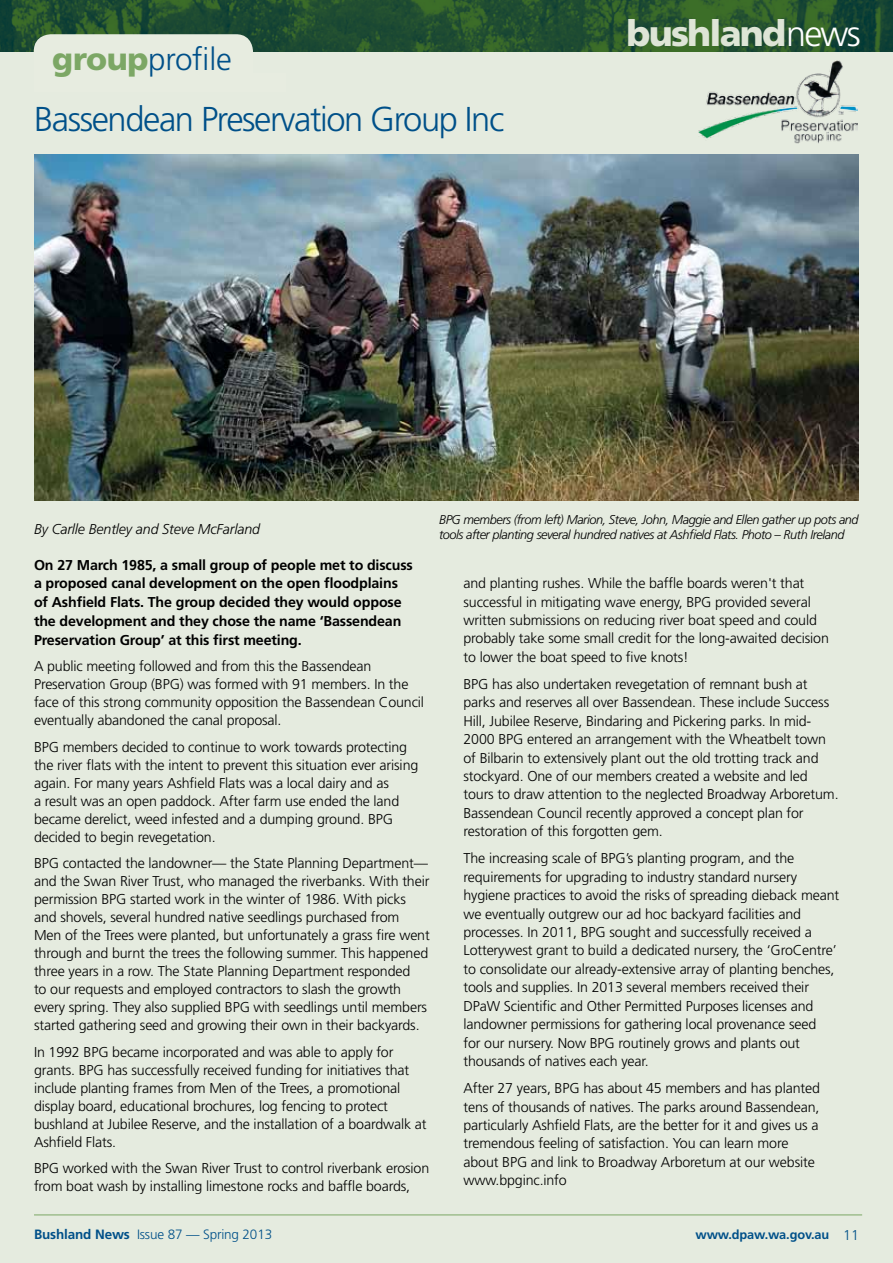
<style>
.page{position:relative;width:893px;height:1263px;background:#e5ebdf}
.page>*{position:absolute;margin:0;border:0;box-sizing:border-box;transform-origin:0 0}
.t1{font:900 36px "Frutiger";letter-spacing:-.05em;color:#dee5d6}
.t2{font:300 34.5px "Frutiger";letter-spacing:-.04em;color:#005089}
.t3{font:300 31.5px "Frutiger";letter-spacing:-.01em;color:#005089}
.t4{font:300 14.25px/18.5px "Frutiger";letter-spacing:-.01em;color:#000}
.t5{font:700 14.25px/18.8px "Frutiger";letter-spacing:-.01em;color:#000}
.t6{font:italic 300 14.25px "Frutiger";letter-spacing:-.01em;color:#000}
.t7{font:300 13.5px "Frutiger";letter-spacing:-.01em;color:#005089}
.t8{font:italic 300 12.75px/15px "Frutiger";letter-spacing:-.035em;color:#000}
.t9{font:700 12.75px "Frutiger";letter-spacing:-.01em;color:#005089}
.s1{font-weight:900;color:#7ca765}
.s2{font-weight:300;color:#fff}
.s3{font-weight:700}
.s4{font-weight:300;font-size:14.25px}
</style>
<div class="page">
<svg style="left:0;top:0;width:893px;height:51px;background:#24532f"></svg>
<svg style="left:34px;top:34px;width:252px;height:18px"></svg>
<img style="left:34px;top:155px;width:825px;height:346px">
<hr style="left:34px;top:1215px;width:828px;height:1px;background:#7ca765">
<img style="left:699px;top:60px;width:158px;height:84px">
<h3 class="t3" style="left:52px;top:41px;width:181px"><span class="s1">group</span>profile</h3>
<h2 class="t2" style="left:34px;top:99px;width:472px">Bassendean Preservation Group Inc</h2>
<h1 class="t1" style="left:627px;top:11px;width:236px">bushland<span class="s2">news</span></h1>
<p class="t6" style="left:34px;top:521px;width:228px">By Carlle Bentley and Steve McFarland</p>
<p class="t5" style="left:34px;top:555px;width:380px">On 27 March 1985, a small group of people met to discuss a proposed canal development on the open floodplains of Ashfield Flats. The group decided they would oppose the development and they chose the name ‘Bassendean Preservation Group’ at this first meeting.</p>
<p class="t4" style="left:34px;top:657px;width:391px;line-height:18px">A public meeting followed and from this the Bassendean Preservation Group (BPG) was formed with 91 members. In the face of this strong community opposition the Bassendean Council eventually abandoned the canal proposal.</p>
<p class="t4" style="left:34px;top:738px;width:386px;line-height:18px">BPG members decided to continue to work towards protecting the river flats with the intent to prevent this situation ever arising again. For many years Ashfield Flats was a local dairy and as<br>a result was an open paddock. After farm use ended the land became derelict, weed infested and a dumping ground. BPG decided to begin revegetation.</p>
<p class="t4" style="left:34px;top:854px;width:397px;line-height:18px">BPG contacted the landowner— the State Planning Department— and the Swan River Trust, who managed the riverbanks. With their permission BPG started work in the winter of 1986. With picks and shovels, several hundred native seedlings purchased from Men of the Trees were planted, but unfortunately a grass fire went through and burnt the trees the following summer. This happened three years in a row. The State Planning Department responded<br>to our requests and employed contractors to slash the growth every spring. They also supplied BPG with seedlings until members started gathering seed and growing their own in their backyards.</p>
<p class="t4" style="left:34px;top:1043px;width:394px;line-height:18px">In 1992 BPG became incorporated and was able to apply for grants. BPG has successfully received funding for initiatives that include planting frames from Men of the Trees, a promotional display board, educational brochures, log fencing to protect bushland at Jubilee Reserve, and the installation of a boardwalk at Ashfield Flats.</p>
<p class="t4" style="left:34px;top:1159px;width:397px;line-height:18px">BPG worked with the Swan River Trust to control riverbank erosion from boat wash by installing limestone rocks and baffle boards,</p>
<p class="t8" style="left:439px;top:512px;width:421px">BPG members (from left) Marion, Steve, John, Maggie and Ellen gather up pots and tools after planting several hundred natives at Ashfield Flats. Photo – Ruth Ireland</p>
<p class="t4" style="left:463px;top:574px;width:367px">and planting rushes. While the baffle boards weren't that successful in mitigating wave energy, BPG provided several written submissions on reducing river boat speed and could probably take some small credit for the long-awaited decision to lower the boat speed to five knots!</p>
<p class="t4" style="left:463px;top:675px;width:377px">BPG has also undertaken revegetation of remnant bush at parks and reserves all over Bassendean. These include Success Hill, Jubilee Reserve, Bindaring and Pickering parks. In mid-2000 BPG entered an arrangement with the Wheatbelt town of Bilbarin to extensively plant out the old trotting track and stockyard. One of our members created a website and led tours to draw attention to the neglected Broadway Arboretum.<br>Bassendean Council recently approved a concept plan for restoration of this forgotten gem.</p>
<p class="t4" style="left:463px;top:849px;width:377px">The increasing scale of BPG’s planting program, and the requirements for upgrading to industry standard nursery hygiene practices to avoid the risks of spreading dieback meant we eventually outgrew our ad hoc backyard facilities and processes. In 2011, BPG sought and successfully received a Lotterywest grant to build a dedicated nursery, the ‘GroCentre’ to consolidate our already-extensive array of planting benches, tools and supplies. In 2013 several members received their DPaW Scientific and Other Permitted Purposes licenses and landowner permissions for gathering local provenance seed<br>for our nursery. Now BPG routinely grows and plants out thousands of natives each year.</p>
<p class="t4" style="left:463px;top:1079px;width:358px">After 27 years, BPG has about 45 members and has planted tens of thousands of natives. The parks around Bassendean, particularly Ashfield Flats, are the better for it and gives us a tremendous feeling of satisfaction. You can learn more about BPG and link to Broadway Arboretum at our website www.bpginc.info</p>
<p class="t7" style="left:34px;top:1227px;width:240px"><span class="s3">Bushland News</span> Issue 87 — Spring 2013</p>
<p class="t9" style="left:695px;top:1226px;width:165px">www.dpaw.wa.gov.au <span class="s4">11</span></p>
</div>
